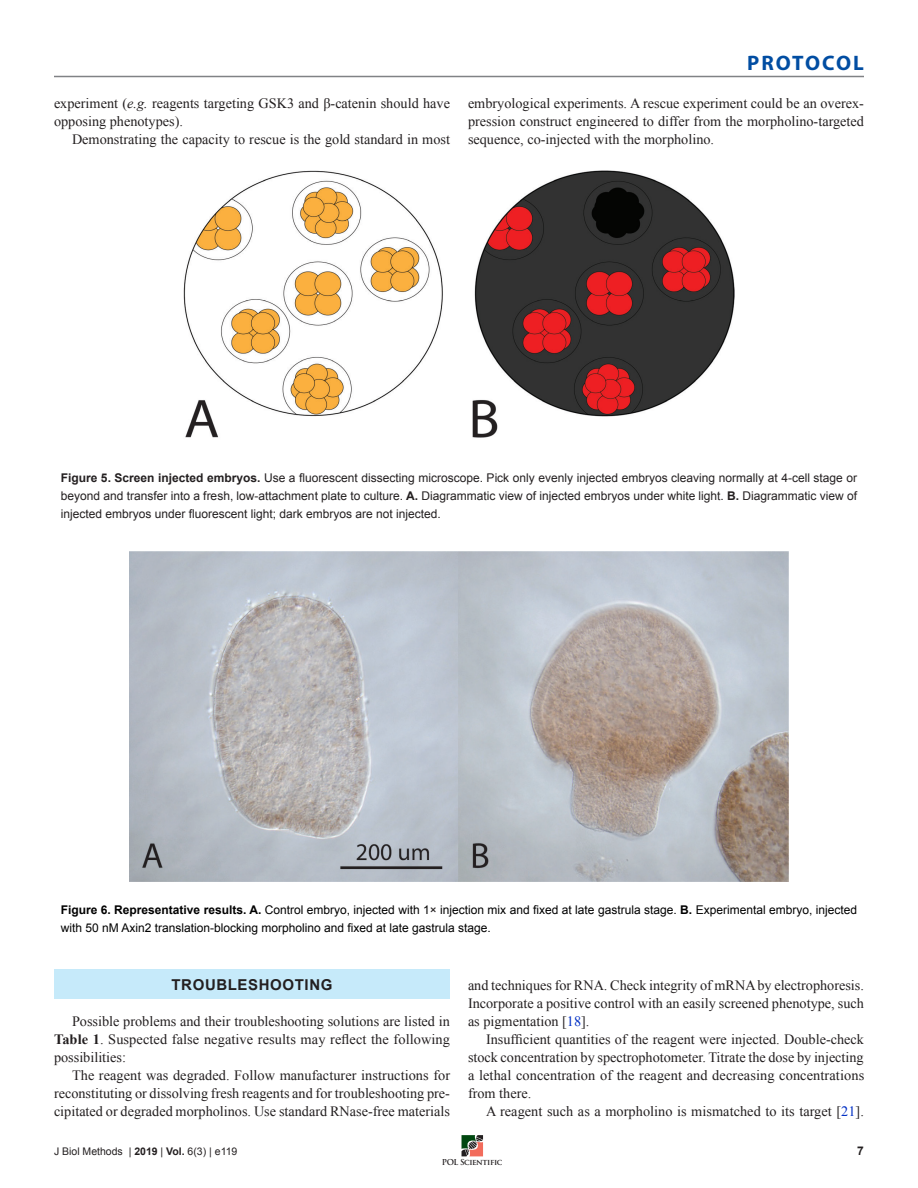
<style>
.page{position:relative;width:918px;height:1188px;background:#fff}
.page>*{position:absolute;margin:0;border:0;box-sizing:border-box;transform-origin:0 0}
.t1{font:700 21px "Myriad Pro";letter-spacing:.09em;color:#014da2}
.Section_Header{font:700 15px "Arial";letter-spacing:.04em;color:#231f20}
.Body{font:14.25px/18px "Times New Roman";color:#231f20;text-align:justify}
.Figure_Legend_-_Span{font:12px/18px "Arial";color:#231f20;text-align:justify}
.Figure_Legend_-_Span-2{font:12px/18px "Arial";color:#000}
.t2{font:700 12px "Arial";color:#231f20}
.t3{font:10.5px "Arial";color:#231f20}
.t4{font:700 7.95px "Trajan Pro";letter-spacing:-.05em;color:#231f20}
.s1{font-style:italic}
.s2{font-weight:700}
.s3{color:#231f20}
.s4{color:#002fc4}
</style>
<div class="page">
<svg style="left:462px;top:1135px;width:21px;height:21px"></svg>
<hr style="left:54px;top:76px;width:810px;height:1px;background:#808285">
<img style="left:184px;top:171px;width:550px;height:267px">
<img style="left:130px;top:552px;width:658px;height:330px">
<div style="left:54px;top:969px;width:396px;height:30px;background:#c6eafa"></div>
<p class="Body" style="left:54px;top:94px;width:398px">experiment (<span class="s1">e.g.</span> reagents targeting GSK3 and β-catenin should have opposing phenotypes).</p>
<p class="Body" style="left:72px;top:130px;width:380px">Demonstrating the capacity to rescue is the gold standard in most</p>
<h1 class="t1" style="left:747px;top:49px;width:118px">PROTOCOL</h1>
<p class="Body" style="left:468px;top:94px;width:398px">embryological experiments. A rescue experiment could be an overex&shy;pression construct engineered to differ from the morpholino-targeted sequence, co-injected with the morpholino.</p>
<p class="Figure_Legend_-_Span" style="left:61px;top:468px;width:798px"><span class="s2">Figure 5. Screen injected embryos.</span> Use a fluorescent dissecting microscope. Pick only evenly injected embryos cleaving normally at 4-cell stage or beyond and transfer into a fresh, low-attachment plate to culture. <span class="s2">A.</span> Diagrammatic view of injected embryos under white light. <span class="s2">B.</span> Diagrammatic view of injected embryos under fluorescent light; dark embryos are not injected.</p>
<p class="Figure_Legend_-_Span-2" style="left:61px;top:900px;width:798px"><span class="s2">Figure 6. Representative results. A.</span> Control embryo, injected with 1<span class="s3">×</span> injection mix and fixed at late gastrula stage. <span class="s2">B.</span> Experimental embryo, injected with 50 nM Axin2 translation-blocking morpholino and fixed at late gastrula stage.</p>
<p class="Section_Header" style="left:172px;top:975px;width:162px">TROUBLESHOOTING</p>
<p class="Body" style="left:54px;top:1012px;width:398px;text-indent:18px">Possible problems and their troubleshooting solutions are listed in <span class="s2">Table 1</span>. Suspected false negative results may reflect the following possibilities:</p>
<p class="Body" style="left:54px;top:1066px;width:398px;text-indent:18px">The reagent was degraded. Follow manufacturer instructions for reconstituting or dissolving fresh reagents and for troubleshooting pre&shy;cipitated or degraded morpholinos. Use standard RNase-free materials</p>
<p class="Body" style="left:468px;top:976px;width:398px">and techniques for RNA. Check integrity of mRNA by electrophoresis.<br>Incorporate a positive control with an easily screened phenotype, such as pigmentation [<span class="s4">18</span>].</p>
<p class="Body" style="left:468px;top:1030px;width:398px;text-indent:18px">Insufficient quantities of the reagent were injected. Double-check stock concentration by spectrophotometer. Titrate the dose by injecting a lethal concentration of the reagent and decreasing concentrations from there.</p>
<p class="Body" style="left:486px;top:1102px;width:380px">A reagent such as a morpholino is mismatched to its target [<span class="s4">21</span>].</p>
<p class="t3" style="left:54px;top:1144px;width:185px">J Biol Methods | <span class="s2">2019</span> | <span class="s2">Vol.</span> 6(3) | e119</p>
<p class="t2" style="left:857px;top:1143px;width:8px">7</p>
<p class="t4" style="left:442px;top:1158px;width:62px">POL Scientific</p>
</div>
